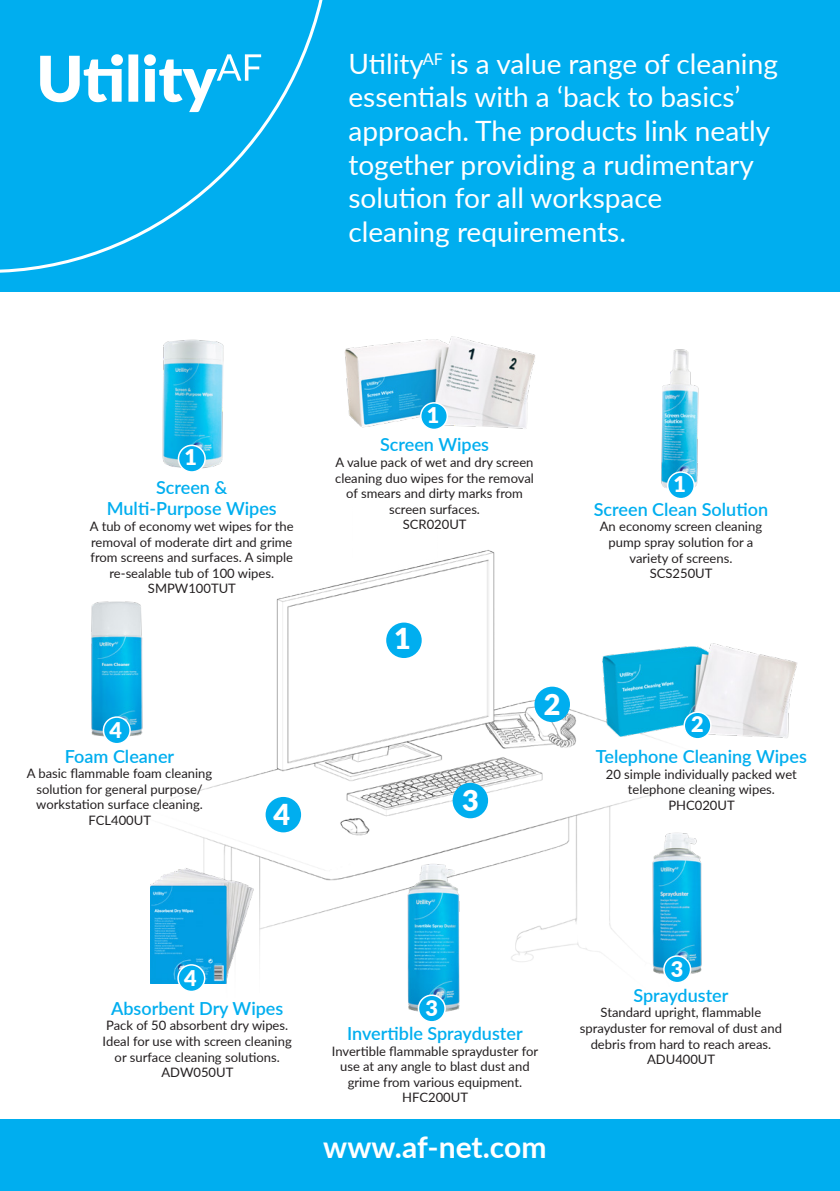
<style>
.page{position:relative;width:840px;height:1191px;background:#fff}
.page>*{position:absolute;margin:0;border:0;box-sizing:border-box;transform-origin:0 0}
.t1{font:700 30px "Lato";color:#fff}
.t2{font:900 28.8px "Lato";color:#fff}
.t3{font:28px/33.6px "Lato";color:#fff}
.t4{font:900 21.6px "Lato";color:#fff}
.t5{font:600 18px/21.6px "Lato";color:#00aeef;text-align:center}
.t6{font:13px/15.6px "Lato";color:#231f20;text-align:center}
</style>
<div class="page">
<div style="left:0;top:0;width:839px;height:1191px;background:#00aeef"></div>
<div style="left:0;top:292px;width:839px;height:826px;background:#fff"></div>
<img style="left:150px;top:550px;width:511px;height:434px">
<svg style="left:0;top:0;width:332px;height:273px;background:#0fb3ef"></svg>
<img style="left:574px;top:607px;width:224px;height:158px">
<img style="left:645px;top:824px;width:57px;height:160px">
<img style="left:162px;top:339px;width:62px;height:130px">
<img style="left:91px;top:591px;width:92px;height:155px">
<img style="left:150px;top:851px;width:110px;height:132px">
<img style="left:661px;top:349px;width:38px;height:147px">
<img style="left:344px;top:336px;width:191px;height:93px">
<img style="left:391px;top:839px;width:85px;height:180px">
<div style="left:386px;top:622px;width:35px;height:36px;background:#00aeef;border-radius:50%"></div>
<div style="left:178px;top:445px;width:27px;height:27px;background:#00aeef;border-radius:50%"></div>
<div style="left:178px;top:444px;width:28px;height:29px;border:2px solid #fff;border-radius:50%"></div>
<div style="left:420px;top:403px;width:27px;height:26px;background:#00aeef;border-radius:50%"></div>
<div style="left:420px;top:402px;width:28px;height:28px;border:2px solid #fff;border-radius:50%"></div>
<div style="left:667px;top:472px;width:26px;height:26px;background:#00aeef;border-radius:50%"></div>
<div style="left:666px;top:471px;width:28px;height:28px;border:2px solid #fff;border-radius:50%"></div>
<div style="left:534px;top:686px;width:35px;height:36px;background:#00aeef;border-radius:50%"></div>
<div style="left:684px;top:712px;width:26px;height:27px;background:#00aeef;border-radius:50%"></div>
<div style="left:683px;top:711px;width:28px;height:28px;border:2px solid #fff;border-radius:50%"></div>
<div style="left:452px;top:783px;width:36px;height:35px;background:#00aeef;border-radius:50%"></div>
<div style="left:663px;top:956px;width:27px;height:26px;background:#00aeef;border-radius:50%"></div>
<div style="left:662px;top:955px;width:29px;height:28px;border:2px solid #fff;border-radius:50%"></div>
<div style="left:418px;top:995px;width:27px;height:26px;background:#00aeef;border-radius:50%"></div>
<div style="left:417px;top:994px;width:28px;height:28px;border:2px solid #fff;border-radius:50%"></div>
<div style="left:265px;top:797px;width:36px;height:35px;background:#00aeef;border-radius:50%"></div>
<div style="left:178px;top:965px;width:26px;height:26px;background:#00aeef;border-radius:50%"></div>
<div style="left:177px;top:964px;width:28px;height:28px;border:2px solid #fff;border-radius:50%"></div>
<div style="left:103px;top:717px;width:27px;height:26px;background:#00aeef;border-radius:50%"></div>
<div style="left:103px;top:716px;width:28px;height:28px;border:2px solid #fff;border-radius:50%"></div>
<p class="t3" style="left:348px;top:46px;width:430px">Utility<sup>AF</sup> is a value range of cleaning essentials with a ‘back to basics’ approach. The products link neatly together providing a rudimentary solution for all workspace<br>cleaning requirements.</p>
<p class="t4" style="left:184px;top:441px;width:14px">1</p>
<p class="t5" style="left:107px;top:475px;width:171px">Screen &amp;<br>Multi-Purpose Wipes</p>
<p class="t6" style="left:90px;top:518px;width:205px">A tub of economy wet wipes for the removal of moderate dirt and grime from screens and surfaces. A simple re-sealable tub of 100 wipes.</p>
<p class="t6" style="left:148px;top:580px;width:89px">SMPW100TUT</p>
<p class="t4" style="left:109px;top:714px;width:14px">4</p>
<p class="t5" style="left:65px;top:744px;width:111px">Foam Cleaner</p>
<p class="t6" style="left:27px;top:765px;width:187px">A basic flammable foam cleaning solution for general purpose/ workstation surface cleaning.</p>
<p class="t6" style="left:88px;top:812px;width:64px">FCL400UT</p>
<p class="t2" style="left:273px;top:793px;width:18px">4</p>
<p class="t4" style="left:426px;top:399px;width:14px">1</p>
<p class="t5" style="left:380px;top:433px;width:110px">Screen Wipes</p>
<p class="t6" style="left:335px;top:454px;width:200px">A value pack of wet and dry screen cleaning duo wipes for the removal of smears and dirty marks from screen surfaces.</p>
<p class="t6" style="left:402px;top:516px;width:65px">SCR020UT</p>
<p class="t2" style="left:394px;top:617px;width:18px">1</p>
<p class="t2" style="left:461px;top:779px;width:18px">3</p>
<p class="t2" style="left:543px;top:682px;width:18px">2</p>
<p class="t4" style="left:673px;top:468px;width:14px">1</p>
<p class="t5" style="left:593px;top:498px;width:176px">Screen Clean Solution</p>
<p class="t6" style="left:599px;top:518px;width:164px">An economy screen cleaning pump spray solution for a variety of screens.</p>
<p class="t6" style="left:649px;top:565px;width:64px">SCS250UT</p>
<p class="t4" style="left:691px;top:708px;width:14px">2</p>
<p class="t5" style="left:595px;top:745px;width:212px">Telephone Cleaning Wipes</p>
<p class="t6" style="left:605px;top:765px;width:192px">20 simple individually packed wet telephone cleaning wipes.</p>
<p class="t6" style="left:668px;top:797px;width:68px">PHC020UT</p>
<p class="t4" style="left:184px;top:962px;width:14px">4</p>
<p class="t5" style="left:111px;top:996px;width:174px">Absorbent Dry Wipes</p>
<p class="t6" style="left:103px;top:1017px;width:190px">Pack of 50 absorbent dry wipes.<br>Ideal for use with screen cleaning or surface cleaning solutions.</p>
<p class="t6" style="left:161px;top:1064px;width:73px">ADW050UT</p>
<p class="t4" style="left:425px;top:992px;width:14px">3</p>
<p class="t5" style="left:347px;top:1021px;width:177px">Invertible Sprayduster</p>
<p class="t6" style="left:332px;top:1042px;width:208px">Invertible flammable sprayduster for use at any angle to blast dust and grime from various equipment.</p>
<p class="t6" style="left:402px;top:1089px;width:67px">HFC200UT</p>
<p class="t1" style="left:323px;top:1125px;width:224px">www.af-net.com</p>
<p class="t4" style="left:670px;top:953px;width:14px">3</p>
<p class="t5" style="left:633px;top:983px;width:97px">Sprayduster</p>
<p class="t6" style="left:579px;top:1004px;width:203px">Standard upright, flammable sprayduster for removal of dust and debris from hard to reach areas.</p>
<p class="t6" style="left:646px;top:1051px;width:70px">ADU400UT</p>
</div>
